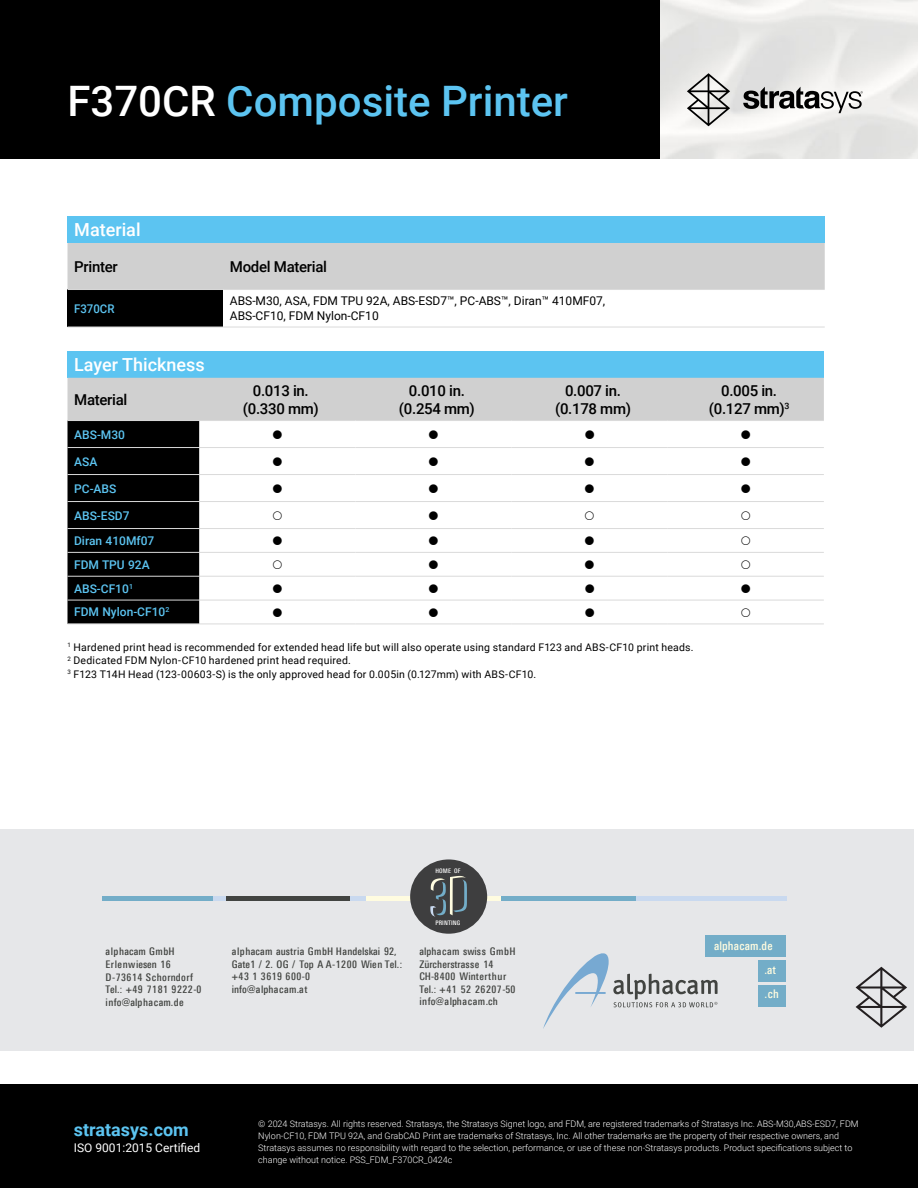
<style>
.page{position:relative;width:918px;height:1188px;background:#fff}
.page>*{position:absolute;margin:0;border:0;box-sizing:border-box;transform-origin:0 0}
.t1{font:500 42px "Roboto";color:#5cc4f1}
.t2{font:500 18px "Roboto";color:#fff}
.t3{font:700 18px "Roboto";color:#5cc4f1}
.t4{font:500 15px/18px "Roboto";letter-spacing:-.02em;color:#000;text-align:center}
.t5{font:12px/15px "Roboto";color:#000}
.t6{font:500 12px/23.9px "Roboto";color:#5cc4f1}
.t7{font:12px "Roboto";color:#fff}
.t8{font:500 12px/23.4px "Linotype Univers 520 Cn";letter-spacing:.025em;color:#fffce0;text-align:right}
.t9{font:500 12px "Roboto";color:#5cc4f1;scale:.95 1}
.t10{font:10.5px/13.5px "Roboto";letter-spacing:.02em;color:#000}
.t11{font:500 10.5px/12.8px "Linotype Univers 520 Cn";letter-spacing:.05em;color:#424441}
.t12{font:500 10.5px/12.6px "Linotype Univers 520 Cn";letter-spacing:.025em;color:#424441}
.t13{font:300 9px/12px "Roboto";color:#fff}
.t14{font:500 6.15px "Linotype Univers 520 Cn";letter-spacing:.025em;color:#fff}
.s1{color:#fff}
</style>
<div class="page">
<div style="left:0;top:1084px;width:918px;height:104px;background:#000"></div>
<div style="left:68px;top:216px;width:757px;height:27px;background:#5cc4f1"></div>
<div style="left:68px;top:243px;width:757px;height:46px;background:#d0d0d0"></div>
<div style="left:68px;top:290px;width:155px;height:37px;background:#000"></div>
<hr style="left:68px;top:327px;width:155px;height:1px;background:#dadada">
<hr style="left:223px;top:327px;width:602px;height:1px;background:#dadada">
<hr style="left:68px;top:289px;width:155px;height:1px;background:#dadada">
<hr style="left:223px;top:289px;width:602px;height:1px;background:#dadada">
<div style="left:0;top:0;width:662px;height:159px;background:#000"></div>
<img style="left:661px;top:0;width:257px;height:159px">
<svg style="left:743px;top:87px;width:120px;height:26px"></svg>
<svg style="left:687px;top:73px;width:43px;height:53px"></svg>
<div style="left:68px;top:351px;width:756px;height:27px;background:#5cc4f1"></div>
<hr style="left:199px;top:624px;width:157px;height:1px;background:#dadada">
<hr style="left:356px;top:624px;width:156px;height:1px;background:#dadada">
<hr style="left:512px;top:624px;width:156px;height:1px;background:#dadada">
<hr style="left:668px;top:624px;width:156px;height:1px;background:#dadada">
<hr style="left:68px;top:624px;width:131px;height:1px;background:#dadada">
<div style="left:1px;top:829px;width:913px;height:221px;background:#e6e7e9"></div>
<svg style="left:543px;top:953px;width:175px;height:76px"></svg>
<hr style="left:125px;top:897px;width:661px;height:4px;background:#c9d9ef">
<hr style="left:102px;top:897px;width:111px;height:4px;background:#73adc8">
<hr style="left:227px;top:897px;width:123px;height:4px;background:#424441">
<hr style="left:367px;top:897px;width:134px;height:4px;background:#fffce0">
<hr style="left:501px;top:897px;width:134px;height:4px;background:#73adc8">
<div style="left:410px;top:859px;width:77px;height:75px;background:#3e3e3f;border-radius:50%"></div>
<svg style="left:430px;top:876px;width:37px;height:41px"></svg>
<div style="left:706px;top:935px;width:80px;height:22px;background:#73adc8"></div>
<div style="left:759px;top:960px;width:27px;height:22px;background:#73adc8"></div>
<div style="left:759px;top:985px;width:27px;height:21px;background:#73adc8"></div>
<svg style="left:856px;top:967px;width:51px;height:61px"></svg>
<svg style="left:68px;top:378px;width:756px;height:246px"></svg>
<h1 class="t1" style="left:68px;top:71px;width:502px"><span class="s1">F370CR</span> Composite Printer</h1>
<h2 class="t2" style="left:74px;top:217px;width:68px">Material</h2>
<h3 class="t4" style="left:74px;top:257px;width:45px">Printer</h3>
<h3 class="t4" style="left:230px;top:257px;width:99px">Model Material</h3>
<h3 class="t9" style="left:74px;top:300px;width:44px">F370CR</h3>
<h3 class="t5" style="left:230px;top:293px;width:377px">ABS-M30, ASA, FDM TPU 92A, ABS-ESD7™, PC-ABS™, Diran™ 410MF07,<br>ABS-CF10, FDM Nylon-CF10</h3>
<h2 class="t2" style="left:74px;top:352px;width:132px">Layer Thickness</h2>
<h3 class="t4" style="left:74px;top:390px;width:55px">Material</h3>
<h3 class="t4" style="left:243px;top:381px;width:77px">0.013 in. (0.330 mm)</h3>
<h3 class="t4" style="left:399px;top:381px;width:77px">0.010 in. (0.254 mm)</h3>
<h3 class="t4" style="left:555px;top:381px;width:77px">0.007 in. (0.178 mm)</h3>
<h3 class="t4" style="left:709px;top:381px;width:82px">0.005 in. (0.127 mm)<sup>3</sup></h3>
<h3 class="t6" style="left:74px;top:422px;width:52px">ABS-M30</h3>
<h3 class="t6" style="left:74px;top:449px;width:25px">ASA</h3>
<h3 class="t6" style="left:74px;top:476px;width:44px">PC-ABS</h3>
<h3 class="t6" style="left:74px;top:502px;width:82px;line-height:25.5px">ABS-ESD7<br>Diran 410Mf07</h3>
<h3 class="t6" style="left:74px;top:552px;width:97px">FDM TPU 92A<br>ABS-CF10<sup>1<br></sup>FDM Nylon-CF10<sup>2</sup></h3>
<p class="t10" style="left:68px;top:640px;width:628px"><sup>1</sup> Hardened print head is recommended for extended head life but will also operate using standard F123 and ABS-CF10 print heads.<br><sup>2</sup> Dedicated FDM Nylon-CF10 hardened print head required.<br><sup>3</sup> F123 T14H Head (123-00603-S) is the only approved head for 0.005in (0.127mm) with ABS-CF10.</p>
<p class="t14" style="left:435px;top:867px;width:26px">HOME OF</p>
<p class="t14" style="left:435px;top:919px;width:27px">PRINTING</p>
<p class="t11" style="left:105px;top:945px;width:97px">alphacam GmbH<br>Erlenwiesen 16<br>D-73614 Schorndorf<br>Tel.: +49 7181 9222-0 info@alphacam.de</p>
<p class="t12" style="left:232px;top:945px;width:172px">alphacam austria GmbH Handelskai 92,<br>Gate1 / 2. OG / Top A A-1200 Wien Tel.: +43 1 3619 600-0<br>info@alphacam.at</p>
<p class="t11" style="left:419px;top:945px;width:98px">alphacam swiss GmbH<br>Zürcherstrasse 14<br>CH-8400 Winterthur<br>Tel.: +41 52 26207-50 info@alphacam.ch</p>
<h3 class="t8" style="left:714px;top:934px;width:63px">alphacam.de .at</h3>
<h3 class="t8" style="left:765px;top:982px;width:16px">.ch</h3>
<h2 class="t3" style="left:74px;top:1117px;width:116px">stratasys.com</h2>
<h3 class="t7" style="left:74px;top:1140px;width:128px">ISO 9001:2015 Certified</h3>
<p class="t13" style="left:258px;top:1118px;width:602px">© 2024 Stratasys. All rights reserved. Stratasys, the Stratasys Signet logo, and FDM, are registered trademarks of Stratasys Inc. ABS-M30,ABS-ESD7, FDM Nylon-CF10, FDM TPU 92A, and GrabCAD Print are trademarks of Stratasys, Inc. All other trademarks are the property of their respective owners, and Stratasys assumes no responsibility with regard to the selection, performance, or use of these non-Stratasys products. Product specifications subject to change without notice. PSS_FDM_F370CR_0424c</p>
</div>
